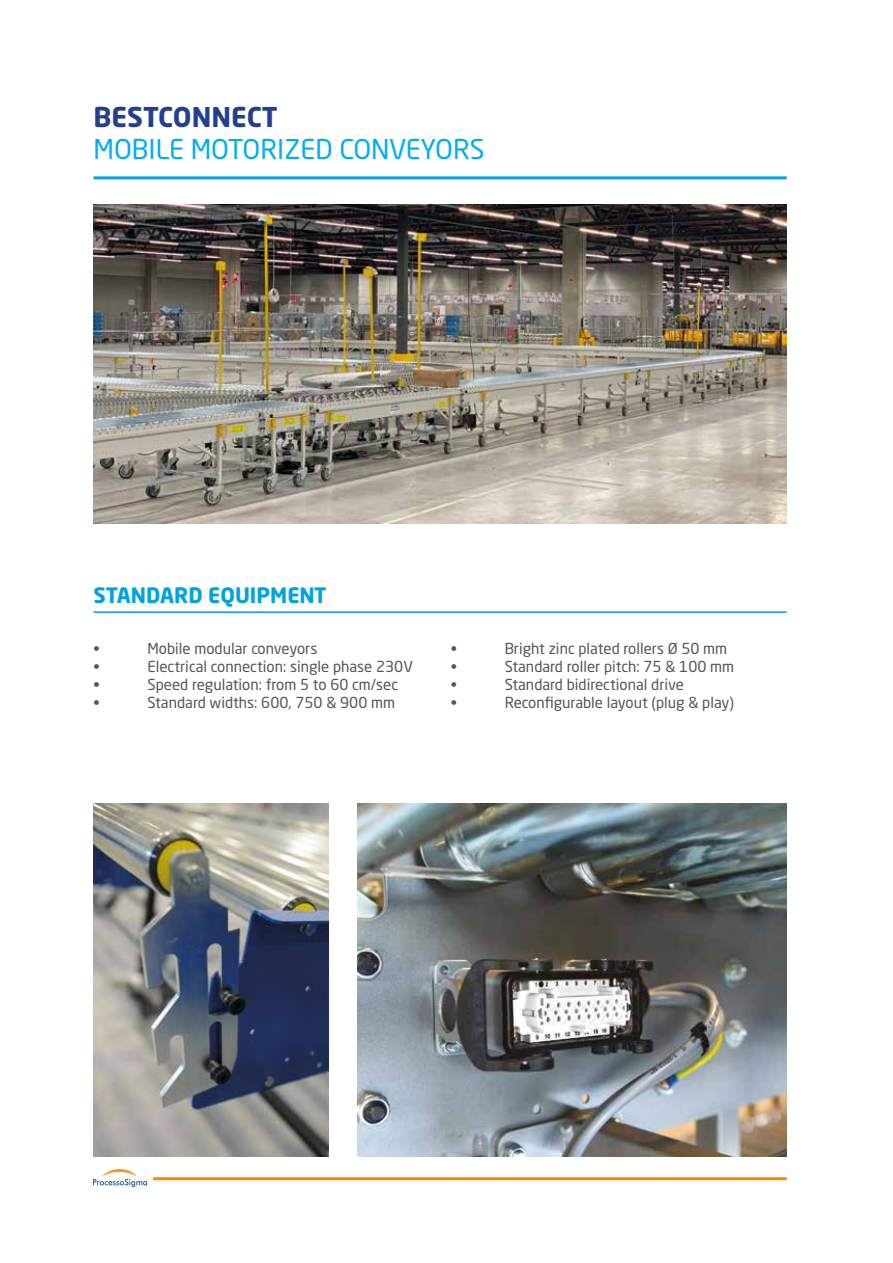
<style>
.page{position:relative;width:893px;height:1263px;background:#fff}
.page>*{position:absolute;margin:0;border:0;box-sizing:border-box;transform-origin:0 0}
.t1{font:27px "Neo Sans Pro";color:#00aeef}
.t2{font:700 27px "Neo Sans Pro";color:#253f8e}
.t3{font:700 21px "Neo Sans Pro";color:#00a2df}
.t4{font:15px "Neo Sans Pro";color:#54555a}
</style>
<div class="page">
<img style="left:94px;top:1170px;width:52px;height:16px">
<hr style="left:153px;top:1177px;width:634px;height:3px;background:#fa8900">
<hr style="left:94px;top:176px;width:693px;height:3px;background:#00a2df">
<img style="left:94px;top:204px;width:693px;height:319px">
<img style="left:94px;top:804px;width:234px;height:353px">
<img style="left:357px;top:804px;width:430px;height:353px">
<hr style="left:94px;top:611px;width:693px;height:2px;background:#00a2df">
<h1 class="t2" style="left:94px;top:100px;width:186px">BESTCONNECT</h1>
<h1 class="t1" style="left:94px;top:133px;width:393px">MOBILE MOTORIZED CONVEYORS</h1>
<h2 class="t3" style="left:94px;top:582px;width:235px">STANDARD EQUIPMENT</h2>
<p class="t4" style="left:94px;top:640px;width:8px">•</p>
<p class="t4" style="left:148px;top:640px;width:171px">Mobile modular conveyors</p>
<p class="t4" style="left:94px;top:658px;width:8px">•</p>
<p class="t4" style="left:148px;top:658px;width:267px">Electrical connection: single phase 230V</p>
<p class="t4" style="left:94px;top:676px;width:8px">•</p>
<p class="t4" style="left:148px;top:676px;width:252px">Speed regulation: from 5 to 60 cm/sec</p>
<p class="t4" style="left:94px;top:694px;width:8px">•</p>
<p class="t4" style="left:148px;top:694px;width:249px">Standard widths: 600, 750 &amp; 900 mm</p>
<p class="t4" style="left:451px;top:640px;width:8px">•</p>
<p class="t4" style="left:505px;top:640px;width:224px">Bright zinc plated rollers Ø 50 mm</p>
<p class="t4" style="left:451px;top:658px;width:8px">•</p>
<p class="t4" style="left:505px;top:658px;width:231px">Standard roller pitch: 75 &amp; 100 mm</p>
<p class="t4" style="left:451px;top:676px;width:8px">•</p>
<p class="t4" style="left:505px;top:676px;width:181px">Standard bidirectional drive</p>
<p class="t4" style="left:451px;top:694px;width:8px">•</p>
<p class="t4" style="left:505px;top:694px;width:231px">Reconfigurable layout (plug &amp; play)</p>
</div>
